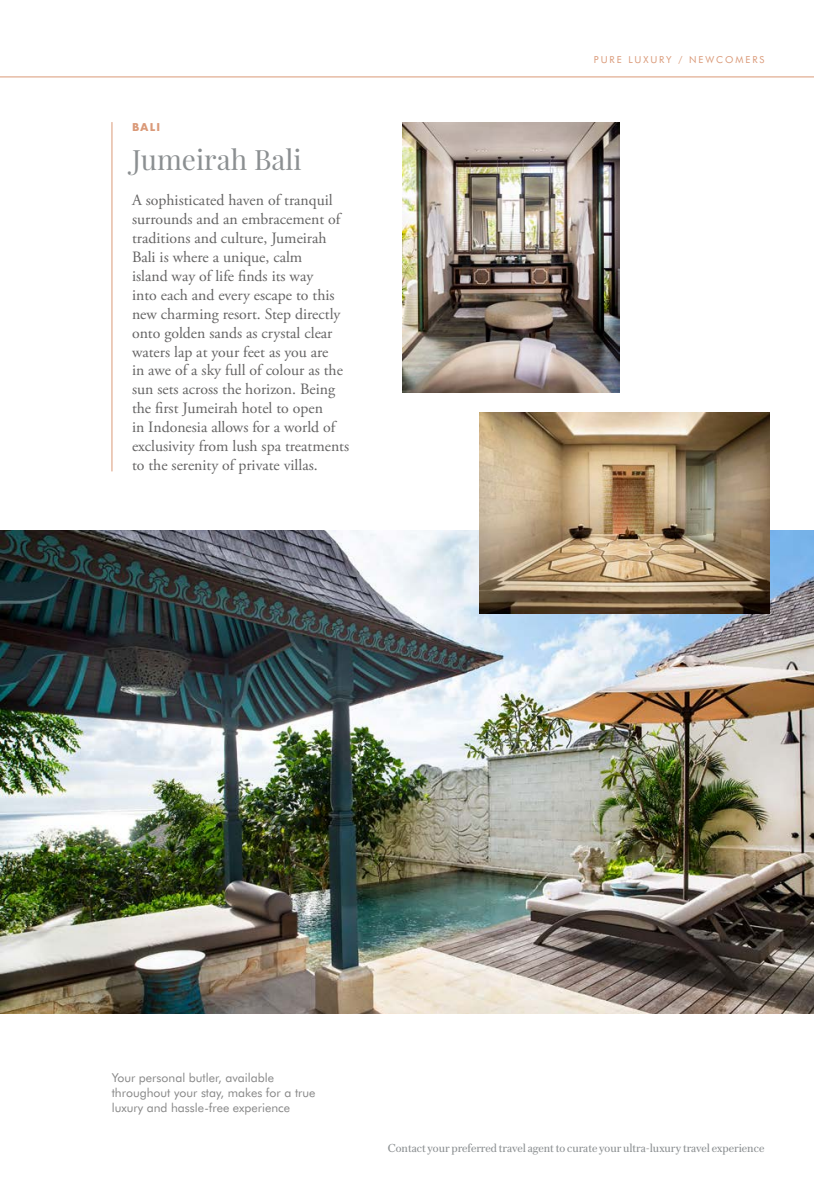
<style>
.page{position:relative;width:814px;height:1186px;background:#fff}
.page>*{position:absolute;margin:0;border:0;box-sizing:border-box;transform-origin:0 0}
.t1{font:28px "Playfair Display";color:#8b8f91}
.t2{font:15.75px/18.9px "Adobe Garamond Pro";color:#646363}
.t3{font:12.25px/14.7px "Futura BT";color:#878787}
.t4{font:12.25px "Austin Text Trial";color:#8b8f91}
.t5{font:700 10.5px "Futura";color:#da9978}
.t6{font:9.62px "Futura BT";letter-spacing:.2em;color:#da9978}
</style>
<div class="page">
<hr style="left:0;top:77px;width:814px;height:1px;background:#da9978">
<hr style="left:112px;top:122px;width:1px;height:349px;background:#da9978">
<img style="left:0;top:531px;width:814px;height:482px">
<img style="left:402px;top:122px;width:217px;height:270px">
<img style="left:479px;top:412px;width:290px;height:202px">
<p class="t5" style="left:132px;top:119px;width:30px">BALI</p>
<h1 class="t1" style="left:132px;top:142px;width:171px">Jumeirah Bali</h1>
<p class="t2" style="left:132px;top:191px;width:219px">A sophisticated haven of tranquil surrounds and an embracement of traditions and culture, Jumeirah Bali is where a unique, calm<br>island way of life finds its way<br>into each and every escape to this new charming resort. Step directly onto golden sands as crystal clear waters lap at your feet as you are<br>in awe of a sky full of colour as the sun sets across the horizon. Being the first Jumeirah hotel to open<br>in Indonesia allows for a world of exclusivity from lush spa treatments to the serenity of private villas.</p>
<p class="t6" style="left:594px;top:54px;width:172px">PURE LUXURY / NEWCOMERS</p>
<p class="t3" style="left:112px;top:1070px;width:205px">Your personal butler, available throughout your stay, makes for a true luxury and hassle-free experience</p>
<p class="t4" style="left:388px;top:1144px;width:378px">Contact your preferred travel agent to curate your ultra-luxury travel experience</p>
</div>
